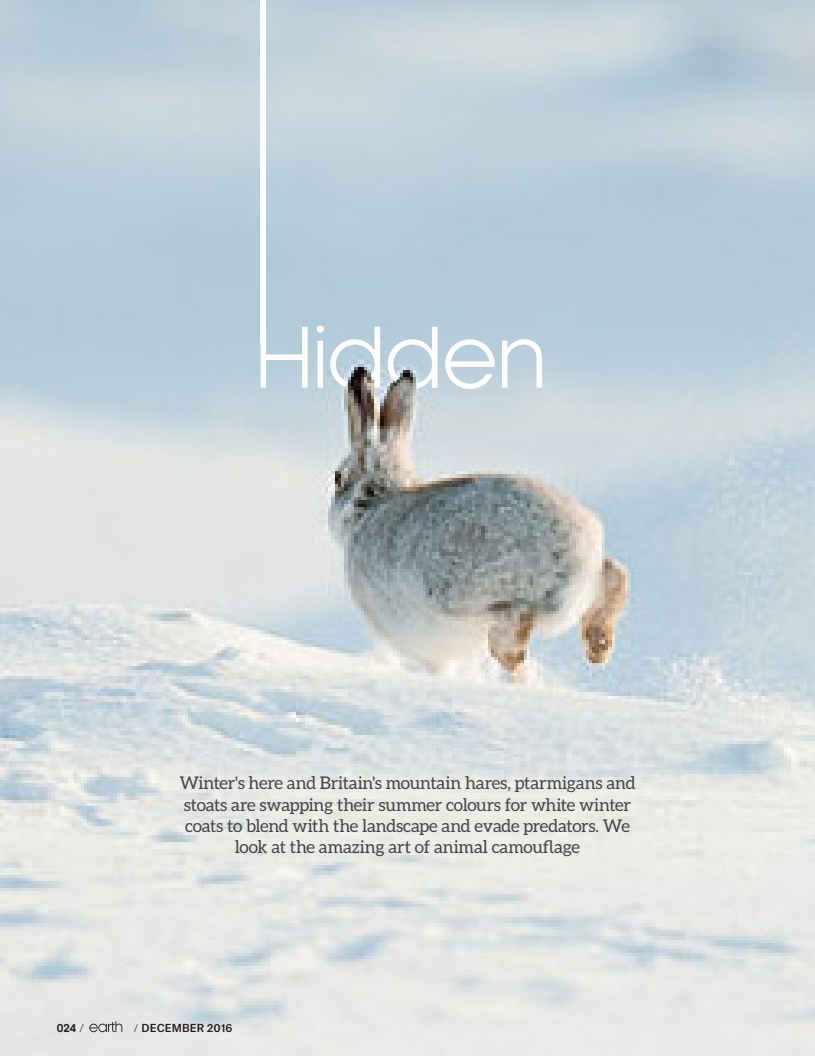
<style>
.page{position:relative;width:815px;height:1056px;background:#fff}
.page>*{position:absolute;margin:0;border:0;box-sizing:border-box;transform-origin:0 0}
.t1{font:81.25px "Kamerik 105";letter-spacing:-.01em;color:#fff}
.sell_slab_bold_14_17{font:17.5px/21.2px "Aleo";letter-spacing:-.01em;color:#414446;text-align:center}
.t2{font:500 10.62px "Atlas Grotesk";color:#231f20}
.t3{font:700 10.62px "Kamerik 105";color:#231f20}
.s1{font-weight:400}
.s2{font-family:"Kamerik 105";font-weight:400}
</style>
<div class="page">
<img style="left:0;top:0;width:815px;height:1056px">
<svg style="left:89px;top:1021px;width:33px;height:11px"></svg>
<div style="left:270px;top:788px;width:297px;height:65px;background:#ebece7"></div>
<img style="left:344px;top:365px;width:75px;height:74px">
<div style="left:261px;top:0;width:5px;height:342px;background:#fff"></div>
<p class="t1" style="left:256px;top:313px;width:293px">Hidden</p>
<p class="sell_slab_bold_14_17" style="left:179px;top:772px;width:458px">Winter's here and Britain's mountain hares, ptarmigans and stoats are swapping their summer colours for white winter coats to blend with the landscape and evade predators. We look at the amazing art of animal camouflage</p>
<p class="t3" style="left:57px;top:1022px;width:29px">024 <span class="s1">/</span></p>
<p class="t2" style="left:134px;top:1019px;width:100px"><span class="s2">/</span> DECEMBER 2016</p>
</div>
